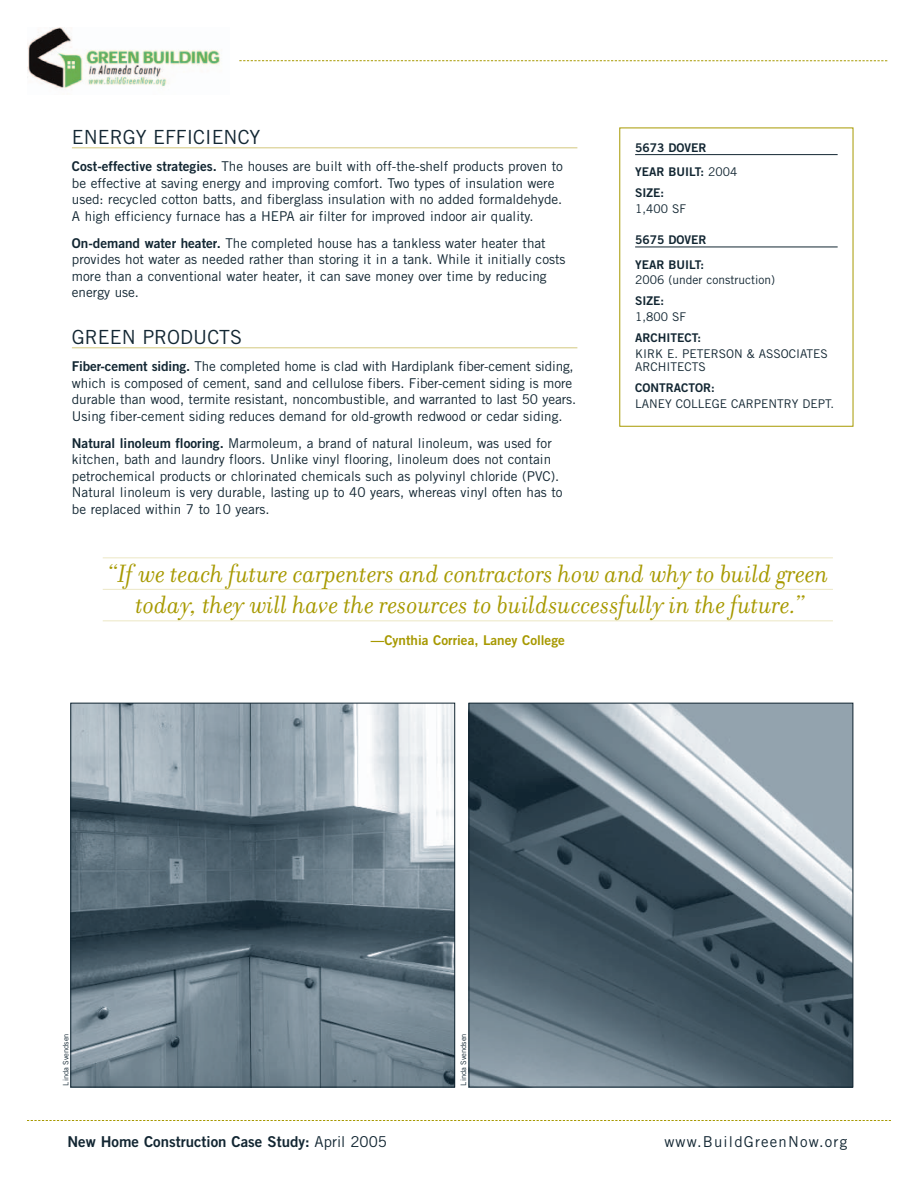
<style>
.page{position:relative;width:918px;height:1188px;background:#fff}
.page>*{position:absolute;margin:0;border:0;box-sizing:border-box;transform-origin:0 0}
.t1{font:italic 27px/31.5px "Filosofia";color:#a79901;text-align:center}
.t2{font:19.5px "Trade Gothic";color:#122632}
.t3{font:15px "Trade Gothic Bold Two";color:#122632}
.t4{font:15px "Trade Gothic";letter-spacing:.08em;color:#122632}
.t5{font:13.5px/16.5px "Trade Gothic";color:#122632}
.t6{font:13.5px "Trade Gothic Bold Two";color:#a79901}
.t7{font:12px/13.5px "Trade Gothic";color:#122632}
.t8{font:12px/24.3px "Trade Gothic Bold Two";color:#122632}
.t9{font:7.5px "Trade Gothic";color:#122632}
.s1{font-family:"Trade Gothic Bold Two"}
.s2{font-family:"Trade Gothic"}
</style>
<div class="page">
<svg style="left:27px;top:1120px;width:864px;height:1px"></svg>
<svg style="left:239px;top:60px;width:648px;height:1px"></svg>
<img style="left:27px;top:27px;width:193px;height:62px">
<img style="left:72px;top:705px;width:381px;height:380px">
<div style="left:70px;top:703px;width:385px;height:384px;border:1px solid #122632"></div>
<img style="left:471px;top:705px;width:380px;height:380px">
<div style="left:469px;top:703px;width:384px;height:384px;border:1px solid #122632"></div>
<hr style="left:72px;top:147px;width:505px;height:1px;background:#d3c87e">
<hr style="left:72px;top:347px;width:505px;height:1px;background:#d3c87e">
<hr style="left:103px;top:557px;width:730px;height:1px;background:#ece7c5">
<hr style="left:103px;top:589px;width:730px;height:1px;background:#ece7c5">
<hr style="left:103px;top:620px;width:730px;height:1px;background:#ece7c5">
<hr style="left:635px;top:154px;width:203px;height:1px;background:#122632">
<hr style="left:635px;top:247px;width:203px;height:1px;background:#122632">
<h2 class="t2" style="left:72px;top:130px;width:190px">ENERGY EFFICIENCY</h2>
<p class="t5" style="left:72px;top:159px;width:493px"><span class="s1">Cost-effective strategies.</span> The houses are built with off-the-shelf products proven to be effective at saving energy and improving comfort. Two types of insulation were used: recycled cotton batts, and fiberglass insulation with no added formaldehyde.<br>A high efficiency furnace has a HEPA air filter for improved indoor air quality.</p>
<p class="t5" style="left:72px;top:236px;width:495px"><span class="s1">On-demand water heater.</span> The completed house has a tankless water heater that provides hot water as needed rather than storing it in a tank. While it initially costs more than a conventional water heater, it can save money over time by reducing energy use.</p>
<h2 class="t2" style="left:72px;top:330px;width:172px">GREEN PRODUCTS</h2>
<p class="t5" style="left:72px;top:359px;width:506px"><span class="s1">Fiber-cement siding.</span> The completed home is clad with Hardiplank fiber-cement siding, which is composed of cement, sand and cellulose fibers. Fiber-cement siding is more durable than wood, termite resistant, noncombustible, and warranted to last 50 years.<br>Using fiber-cement siding reduces demand for old-growth redwood or cedar siding.</p>
<p class="t5" style="left:72px;top:436px;width:492px"><span class="s1">Natural linoleum flooring.</span> Marmoleum, a brand of natural linoleum, was used for kitchen, bath and laundry floors. Unlike vinyl flooring, linoleum does not contain petrochemical products or chlorinated chemicals such as polyvinyl chloride (PVC).<br>Natural linoleum is very durable, lasting up to 40 years, whereas vinyl often has to be replaced within 7 to 10 years.</p>
<p class="t8" style="left:635px;top:137px;width:104px">5673 DOVER<br>YEAR BUILT: <span class="s2">2004</span></p>
<p class="t8" style="left:635px;top:182px;width:30px">SIZE:</p>
<p class="t7" style="left:635px;top:203px;width:53px">1,400 SF</p>
<p class="t8" style="left:635px;top:229px;width:73px">5675 DOVER<br>YEAR BUILT:</p>
<p class="t7" style="left:635px;top:274px;width:142px">2006 (under construction)</p>
<p class="t8" style="left:635px;top:290px;width:30px">SIZE:</p>
<p class="t7" style="left:635px;top:311px;width:53px">1,800 SF</p>
<p class="t8" style="left:635px;top:327px;width:68px">ARCHITECT:</p>
<p class="t7" style="left:635px;top:348px;width:194px">KIRK E. PETERSON &amp; ASSOCIATES<br>ARCHITECTS</p>
<p class="t8" style="left:635px;top:377px;width:81px">CONTRACTOR:</p>
<p class="t7" style="left:635px;top:398px;width:201px">LANEY COLLEGE CARPENTRY DEPT.</p>
<h1 class="t1" style="left:107px;top:557px;width:723px">“If we teach future carpenters and contractors how and why to build green today, they will have the resources to buildsuccessfully in the future.”</h1>
<p class="t6" style="left:371px;top:635px;width:195px">—Cynthia Corriea, Laney College</p>
<p class="t9" style="left:63px;top:1086px;width:54px;rotate:-90deg">Linda Svendsen</p>
<p class="t9" style="left:461px;top:1086px;width:54px;rotate:-90deg">Linda Svendsen</p>
<p class="t3" style="left:67px;top:1136px;width:321px">New Home Construction Case Study: <span class="s2">April 2005</span></p>
<p class="t4" style="left:664px;top:1136px;width:184px">www.BuildGreenNow.org</p>
</div>
